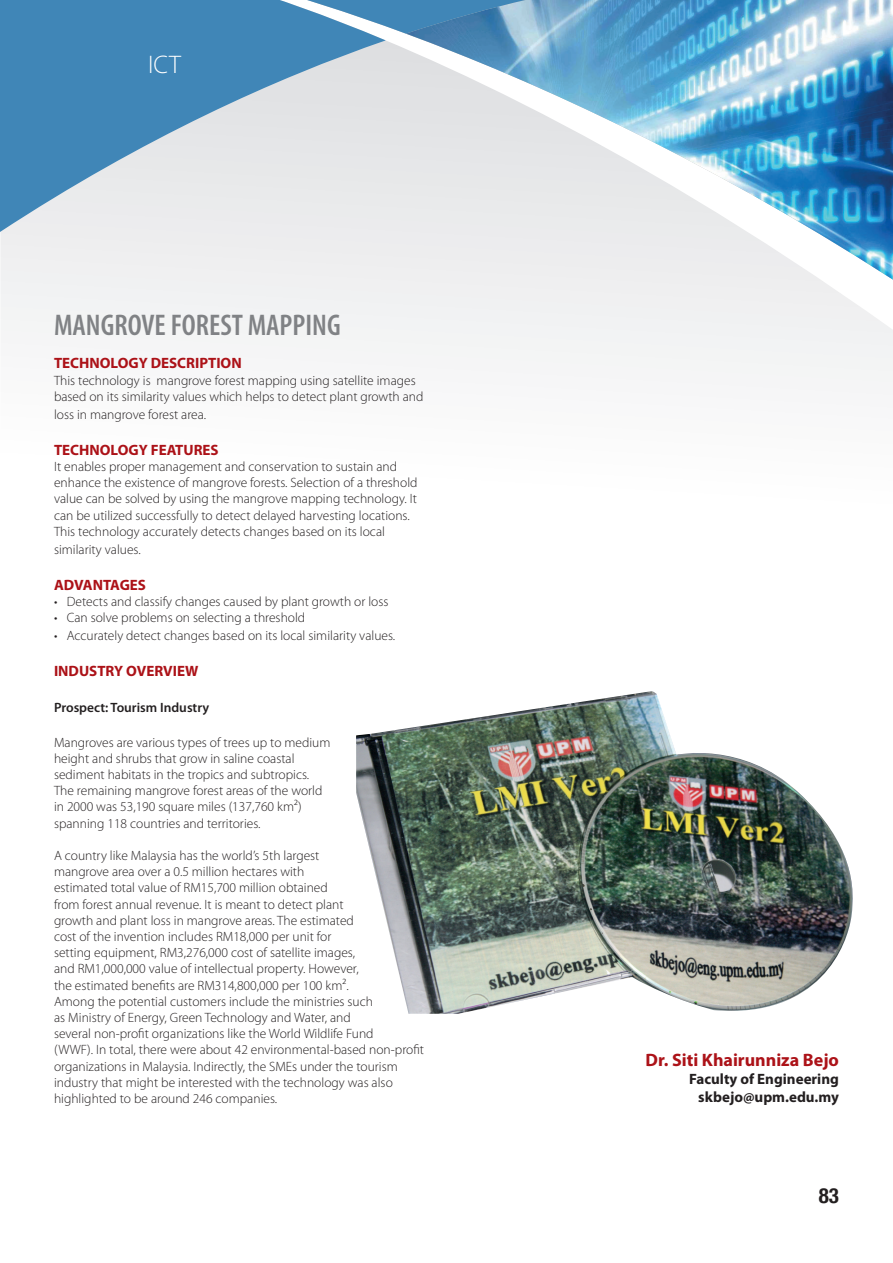
<style>
.page{position:relative;width:893px;height:1263px;background:#fff}
.page>*{position:absolute;margin:0;border:0;box-sizing:border-box;transform-origin:0 0}
.t1{font:600 condensed 30px "Myriad Pro";color:#808285}
.t2{font:300 25.5px "Myriad Pro";color:#fff}
.t3{font:700 condensed 21px "Helvetica Neue";color:#231f20}
.t4{font:700 18px "Myriad Pro";color:#ac1218}
.t5{font:700 15px "Myriad Pro";color:#ac1218}
.t6{font:700 15px/18px "Myriad Pro";color:#231f20;text-align:right}
.t7{font:300 13.5px/16.2px "Myriad Pro";color:#231f20}
.t8{font:600 13.5px "Myriad Pro";color:#231f20}
</style>
<div class="page">
<div style="left:0;top:232px;width:893px;height:150px;background:#f2f3f4"></div>
<div style="left:210px;top:232px;width:196px;height:60px;background:#eeeeef"></div>
<img style="left:406px;top:0;width:487px;height:292px">
<svg style="left:0;top:0;width:701px;height:232px;background:#9fc0d6"></svg>
<img style="left:356px;top:691px;width:497px;height:323px">
<h2 class="t2" style="left:148px;top:49px;width:34px">ICT</h2>
<h1 class="t1" style="left:54px;top:309px;width:288px">MANGROVE FOREST MAPPING</h1>
<p class="t5" style="left:54px;top:354px;width:189px">TECHNOLOGY DESCRIPTION</p>
<p class="t7" style="left:54px;top:372px;width:371px">This technology is mangrove forest mapping using satellite images based on its similarity values which helps to detect plant growth and</p>
<p class="t7" style="left:54px;top:406px;width:154px">loss in mangrove forest area.</p>
<p class="t5" style="left:54px;top:440px;width:166px">TECHNOLOGY FEATURES</p>
<p class="t7" style="left:54px;top:458px;width:365px">It enables proper management and conservation to sustain and enhance the existence of mangrove forests. Selection of a threshold value can be solved by using the mangrove mapping technology. It can be utilized successfully to detect delayed harvesting locations.<br>This technology accurately detects changes based on its local</p>
<p class="t7" style="left:54px;top:541px;width:88px">similarity values.</p>
<p class="t5" style="left:54px;top:575px;width:94px">ADVANTAGES</p>
<p class="t7" style="left:54px;top:593px;width:336px">• Detects and classify changes caused by plant growth or loss</p>
<p class="t7" style="left:54px;top:609px;width:253px">• Can solve problems on selecting a threshold</p>
<p class="t7" style="left:54px;top:627px;width:343px">• Accurately detect changes based on its local similarity values.</p>
<p class="t5" style="left:54px;top:661px;width:146px">INDUSTRY OVERVIEW</p>
<p class="t8" style="left:54px;top:699px;width:157px">Prospect: Tourism Industry</p>
<p class="t7" style="left:54px;top:734px;width:278px">Mangroves are various types of trees up to medium height and shrubs that grow in saline coastal sediment habitats in the tropics and subtropics.<br>The remaining mangrove forest areas of the world in 2000 was 53,190 square miles (137,760 km²) spanning 118 countries and territories.</p>
<p class="t7" style="left:54px;top:847px;width:372px">A country like Malaysia has the world’s 5th largest<br>mangrove area over a 0.5 million hectares with<br>estimated total value of RM15,700 million obtained<br>from forest annual revenue. It is meant to detect plant<br>growth and plant loss in mangrove areas. The estimated<br>cost of the invention includes RM18,000 per unit for<br>setting equipment, RM3,276,000 cost of satellite images,<br>and RM1,000,000 value of intellectual property. However,<br>the estimated benefits are RM314,800,000 per 100 km².<br>Among the potential customers include the ministries such<br>as Ministry of Energy, Green Technology and Water, and<br>several non-profit organizations like the World Wildlife Fund<br>(WWF). In total, there were about 42 environmental-based non-profit organizations in Malaysia. Indirectly, the SMEs under the tourism industry that might be interested with the technology was also highlighted to be around 246 companies.</p>
<h3 class="t4" style="left:645px;top:1048px;width:195px">Dr. Siti Khairunniza Bejo</h3>
<p class="t6" style="left:689px;top:1069px;width:151px">Faculty of Engineering skbejo@upm.edu.my</p>
<h3 class="t3" style="left:819px;top:1177px;width:22px">83</h3>
</div>
